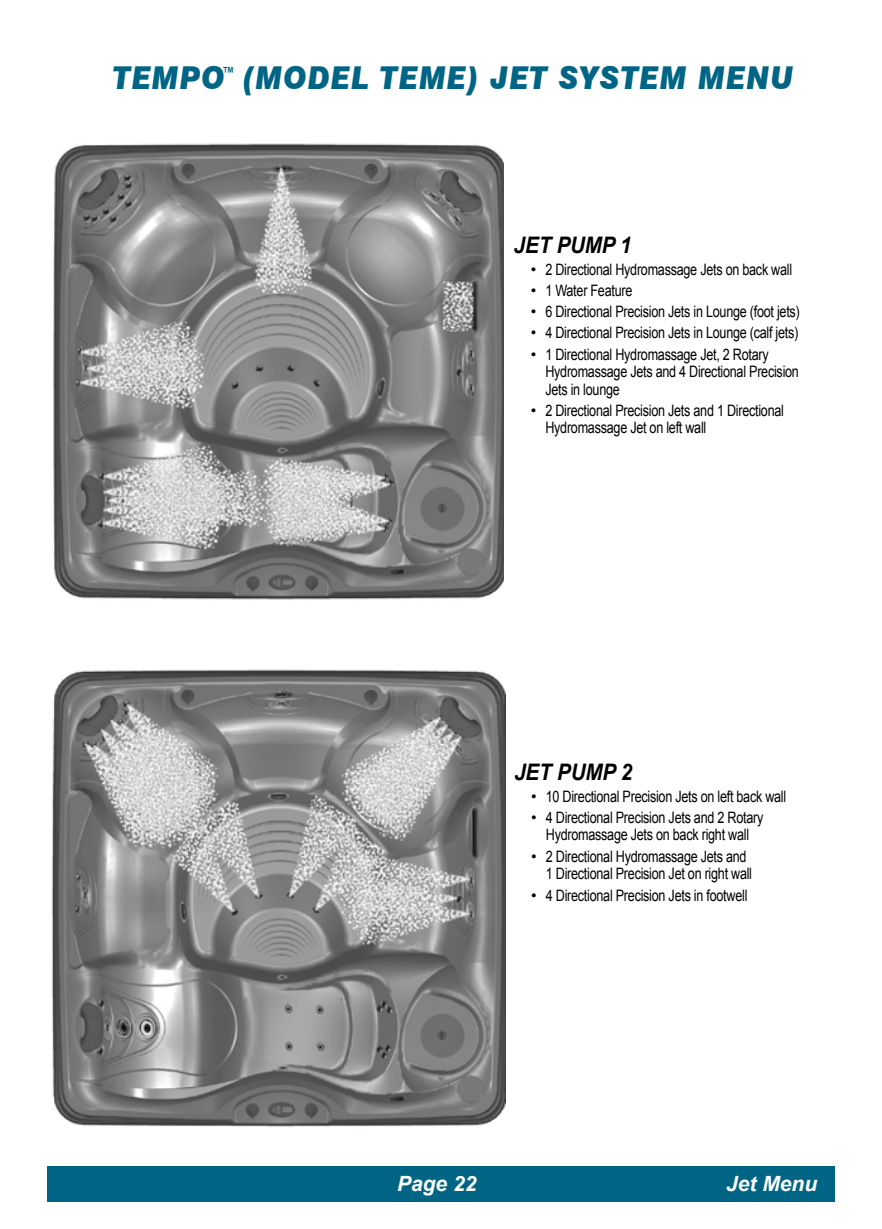
<style>
.page{position:relative;width:882px;height:1229px;background:#fff}
.page>*{position:absolute;margin:0;border:0;box-sizing:border-box;transform-origin:0 0}
.t1{font:italic 900 31.5px "Swiss 721 BT";letter-spacing:.04em;color:#006584;scale:.9 1}
.t2{font:italic 700 22.75px "Arial";letter-spacing:-.005em;color:#000;scale:.9 1}
.t3{font:italic 700 21px "Arial";color:#fff}
.t4{font:15.75px/17.5px "Arial";letter-spacing:-.02em;color:#000}
.t5{font:700 14px "Arial";color:#006584;scale:.89 1}
</style>
<div class="page">
<div style="left:47px;top:1166px;width:788px;height:35px;background:#006584"></div>
<img style="left:51px;top:669px;width:454px;height:458px">
<img style="left:53px;top:143px;width:451px;height:457px">
<h1 class="t1" style="left:113px;top:59px;width:48px">TEMPO</h1>
<p class="t5" style="left:222px;top:63px;width:16px">™</p>
<h1 class="t1" style="left:243px;top:59px;width:400px">(MODEL TEME) JET SYSTEM</h1>
<h1 class="t1" style="left:698px;top:59px;width:57px">MENU</h1>
<h2 class="t2" style="left:514px;top:230px;width:16px">Jet</h2>
<h2 class="t2" style="left:557px;top:230px;width:85px">Pump 1</h2>
<p class="t4" style="left:531px;top:260px;width:263px">• 2 Directional Hydromassage Jets on back wall</p>
<p class="t4" style="left:531px;top:282px;width:103px">• 1 Water Feature</p>
<p class="t4" style="left:531px;top:303px;width:270px">• 6 Directional Precision Jets in Lounge (foot jets)</p>
<p class="t4" style="left:531px;top:324px;width:269px">• 4 Directional Precision Jets in Lounge (calf jets)</p>
<p class="t4" style="left:545px;top:345px;width:255px;text-indent:-15px">• 1 Directional Hydromassage Jet, 2 Rotary<br>Hydromassage Jets and 4 Directional Precision<br>Jets in lounge</p>
<p class="t4" style="left:545px;top:402px;width:240px;text-indent:-15px">• 2 Directional Precision Jets and 1 Directional<br>Hydromassage Jet on left wall</p>
<h2 class="t2" style="left:514px;top:757px;width:132px">jet Pump 2</h2>
<p class="t4" style="left:531px;top:787px;width:257px">• 10 Directional Precision Jets on left back wall</p>
<p class="t4" style="left:531px;top:808px;width:234px;text-align:center">• 4 Directional Precision Jets and 2 Rotary<br>Hydromassage Jets on back right wall</p>
<p class="t4" style="left:546px;top:847px;width:208px;text-indent:-15px">• 2 Directional Hydromassage Jets and<br>1 Directional Precision Jet on right wall</p>
<p class="t4" style="left:531px;top:886px;width:218px">• 4 Directional Precision Jets in footwell</p>
<h3 class="t3" style="left:397px;top:1170px;width:81px">Page 22</h3>
<h3 class="t3" style="left:726px;top:1170px;width:93px">Jet Menu</h3>
</div>
